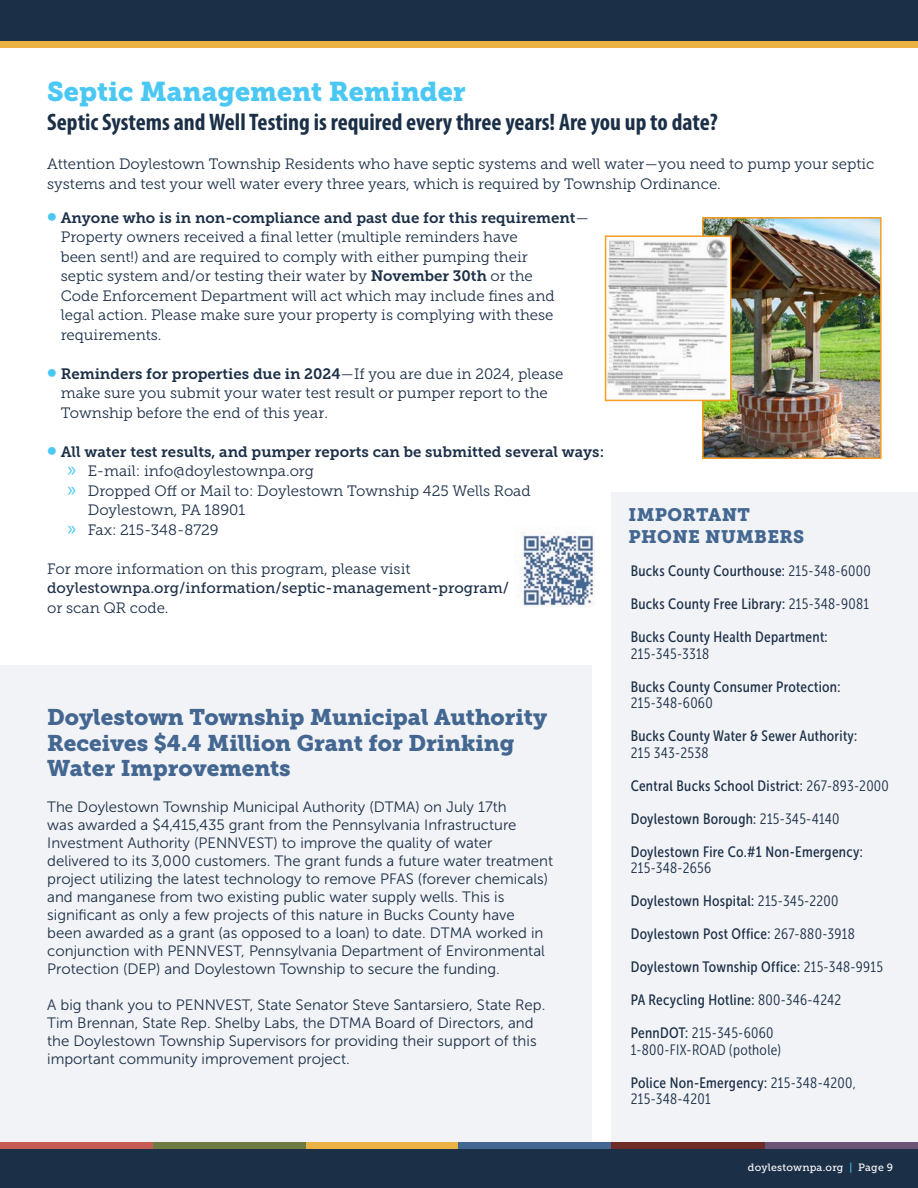
<style>
.page{position:relative;width:918px;height:1188px;background:#fff}
.page>*{position:absolute;margin:0;border:0;box-sizing:border-box;transform-origin:0 0}
.Large_Article_Header{font:27px "Museo Slab 900";color:#4ac8f3}
.Large_Article_Subhead{font:700 condensed 24px "Myriad Pro";color:#1b2f47}
.Small_Article_Header{font:22.5px/25.5px "Museo Slab 900";color:#436791}
.Small_Article_Body{font:18px "Museo Slab 900";letter-spacing:.02em;color:#436791}
.Large_Article_Body{font:15px/19.5px "Museo Slab 300";color:#1b2f47}
.Small_Article_Body-2{font:15px/18px "Museo Sans 300";color:#1b2f47}
.Small_Article_Body-3{font:15px/16.5px "Museo Sans Cond 500";letter-spacing:.02em;color:#1b2f47}
.Small_Article_Body-4{font:15px/16.5px "Museo Sans Cond 300";letter-spacing:.02em;color:#1b2f47}
.t1{font:15px "Museo Slab 700";color:#1b2f47}
.t2{font:10.5px "Museo Slab 500";letter-spacing:.02em;color:#fff}
.s1{font-family:"Museo Slab 900";font-size:21px;color:#4ac8f3}
.s2{font-family:"Museo Slab 700"}
.s3{font-family:"Myriad Pro";font-size:21px;color:#4ac8f3}
.s4{font-family:"Museo Slab 500"}
.s5{font-family:"Museo Sans Cond 300"}
.s6{font-family:"Museo Sans Cond 500"}
.s7{color:#4ac8f3}
</style>
<div class="page">
<div style="left:0;top:1143px;width:918px;height:45px;background:#1b2f47"></div>
<div style="left:0;top:0;width:918px;height:45px;background:#1b2f47"></div>
<div style="left:0;top:41px;width:918px;height:7px;background:#e9b242"></div>
<div style="left:0;top:1142px;width:153px;height:6px;background:#c65c53"></div>
<div style="left:153px;top:1142px;width:153px;height:6px;background:#6d7b43"></div>
<div style="left:306px;top:1142px;width:153px;height:6px;background:#e9b242"></div>
<div style="left:459px;top:1142px;width:153px;height:6px;background:#436791"></div>
<div style="left:612px;top:1142px;width:153px;height:6px;background:#6e2b27"></div>
<div style="left:765px;top:1142px;width:153px;height:6px;background:#6c5477"></div>
<div style="left:0;top:665px;width:592px;height:477px;background:#f2f3f6"></div>
<img style="left:705px;top:220px;width:174px;height:236px">
<div style="left:702px;top:217px;width:180px;height:242px;border:2px solid #f79d22"></div>
<img style="left:516px;top:530px;width:79px;height:77px">
<img style="left:608px;top:238px;width:121px;height:160px">
<div style="left:605px;top:235px;width:127px;height:166px;border:2px solid #f79d22"></div>
<div style="left:611px;top:492px;width:307px;height:650px;background:#f2f3f6"></div>
<p class="Large_Article_Header" style="left:47px;top:76px;width:420px">Septic Management Reminder</p>
<p class="Large_Article_Subhead" style="left:47px;top:107px;width:672px">Septic Systems and Well Testing is required every three years! Are you up to date?</p>
<p class="Large_Article_Body" style="left:47px;top:154px;width:829px">Attention Doylestown Township Residents who have septic systems and well water—you need to pump your septic systems and test your well water every three years, which is required by Township Ordinance.</p>
<p class="Large_Article_Body" style="left:61px;top:208px;width:530px;text-indent:-14px"><span class="s1">•</span> <span class="s2">Anyone who is in non-compliance and past due for this requirement</span>— Property owners received a final letter (multiple reminders have<br>been sent!) and are required to comply with either pumping their<br>septic system and/or testing their water by <span class="s2">November 30th</span> or the<br>Code Enforcement Department will act which may include fines and legal action. Please make sure your property is complying with these requirements.</p>
<p class="Large_Article_Body" style="left:61px;top:364px;width:504px;text-indent:-14px"><span class="s1">•</span> <span class="s2">Reminders for properties due in 2024</span>—If you are due in 2024, please make sure you submit your water test result or pumper report to the<br>Township before the end of this year.</p>
<p class="t1" style="left:47px;top:443px;width:558px"><span class="s1">•</span> All water test results, and pumper reports can be submitted several ways:</p>
<p class="Large_Article_Body" style="left:68px;top:461px;width:248px"><span class="s3">»</span> E-mail: info@doylestownpa.org</p>
<p class="Large_Article_Body" style="left:88px;top:481px;width:445px;text-indent:-20px"><span class="s3">»</span> Dropped Off or Mail to: Doylestown Township 425 Wells Road<br>Doylestown, PA 18901</p>
<p class="Large_Article_Body" style="left:68px;top:520px;width:153px"><span class="s3">»</span> Fax: 215-348-8729</p>
<p class="Large_Article_Body" style="left:47px;top:559px;width:463px">For more information on this program, please visit <span class="s4">doylestownpa.org/information/septic-management-program/ </span>or scan QR code.</p>
<p class="Small_Article_Body" style="left:629px;top:504px;width:123px">IMPORTANT</p>
<p class="Small_Article_Body" style="left:629px;top:526px;width:177px">PHONE NUMBERS</p>
<p class="Small_Article_Body-3" style="left:631px;top:563px;width:242px">Bucks County Courthouse: <span class="s5">215-348-6000</span></p>
<p class="Small_Article_Body-3" style="left:631px;top:596px;width:240px">Bucks County Free Library: <span class="s5">215-348-9081</span></p>
<p class="Small_Article_Body-3" style="left:631px;top:629px;width:198px">Bucks County Health Department:<br><span class="s5">215-345-3318</span></p>
<p class="Small_Article_Body-3" style="left:631px;top:678px;width:211px">Bucks County Consumer Protection:<br><span class="s5">215-348-6060</span></p>
<p class="Small_Article_Body-3" style="left:631px;top:728px;width:228px">Bucks County Water &amp; Sewer Authority:<br><span class="s5">215 343-2538</span></p>
<p class="Small_Article_Body-3" style="left:631px;top:777px;width:260px">Central Bucks School District: <span class="s5">267-893-2000</span></p>
<p class="Small_Article_Body-3" style="left:631px;top:810px;width:210px">Doylestown Borough: <span class="s5">215-345-4140</span></p>
<p class="Small_Article_Body-3" style="left:631px;top:843px;width:234px">Doylestown Fire Co.#1 Non-Emergency:</p>
<p class="Small_Article_Body-4" style="left:631px;top:860px;width:82px">215-348-2656</p>
<p class="Small_Article_Body-3" style="left:631px;top:893px;width:209px">Doylestown Hospital: <span class="s5">215-345-2200</span></p>
<p class="Small_Article_Body-3" style="left:631px;top:926px;width:226px">Doylestown Post Office: <span class="s5">267-880-3918</span></p>
<p class="Small_Article_Body-3" style="left:631px;top:959px;width:254px">Doylestown Township Office: <span class="s5">215-348-9915</span></p>
<p class="Small_Article_Body-3" style="left:631px;top:992px;width:212px">PA Recycling Hotline: <span class="s5">800-346-4242</span></p>
<p class="Small_Article_Body-4" style="left:631px;top:1025px;width:144px"><span class="s6">PennDOT:</span> 215-345-6060</p>
<p class="Small_Article_Body-4" style="left:631px;top:1041px;width:152px">1-800-FIX-ROAD (pothole)</p>
<p class="Small_Article_Body-4" style="left:631px;top:1074px;width:227px"><span class="s6">Police Non-Emergency:</span> 215-348-4200,<br>215-348-4201</p>
<p class="Small_Article_Header" style="left:47px;top:705px;width:501px">Doylestown Township Municipal Authority<br>Receives $4.4 Million Grant for Drinking<br>Water Improvements</p>
<p class="Small_Article_Body-2" style="left:47px;top:798px;width:507px">The Doylestown Township Municipal Authority (DTMA) on July 17th<br>was awarded a $4,415,435 grant from the Pennsylvania Infrastructure Investment Authority (PENNVEST) to improve the quality of water delivered to its 3,000 customers. The grant funds a future water treatment project utilizing the latest technology to remove PFAS (forever chemicals) and manganese from two existing public water supply wells. This is significant as only a few projects of this nature in Bucks County have<br>been awarded as a grant (as opposed to a loan) to date. DTMA worked in conjunction with PENNVEST, Pennsylvania Department of Environmental Protection (DEP) and Doylestown Township to secure the funding.</p>
<p class="Small_Article_Body-2" style="left:47px;top:996px;width:500px">A big thank you to PENNVEST, State Senator Steve Santarsiero, State Rep.<br>Tim Brennan, State Rep. Shelby Labs, the DTMA Board of Directors, and the Doylestown Township Supervisors for providing their support of this important community improvement project.</p>
<p class="t2" style="left:748px;top:1162px;width:147px">doylestownpa.org <span class="s7">|</span> Page 9</p>
</div>
